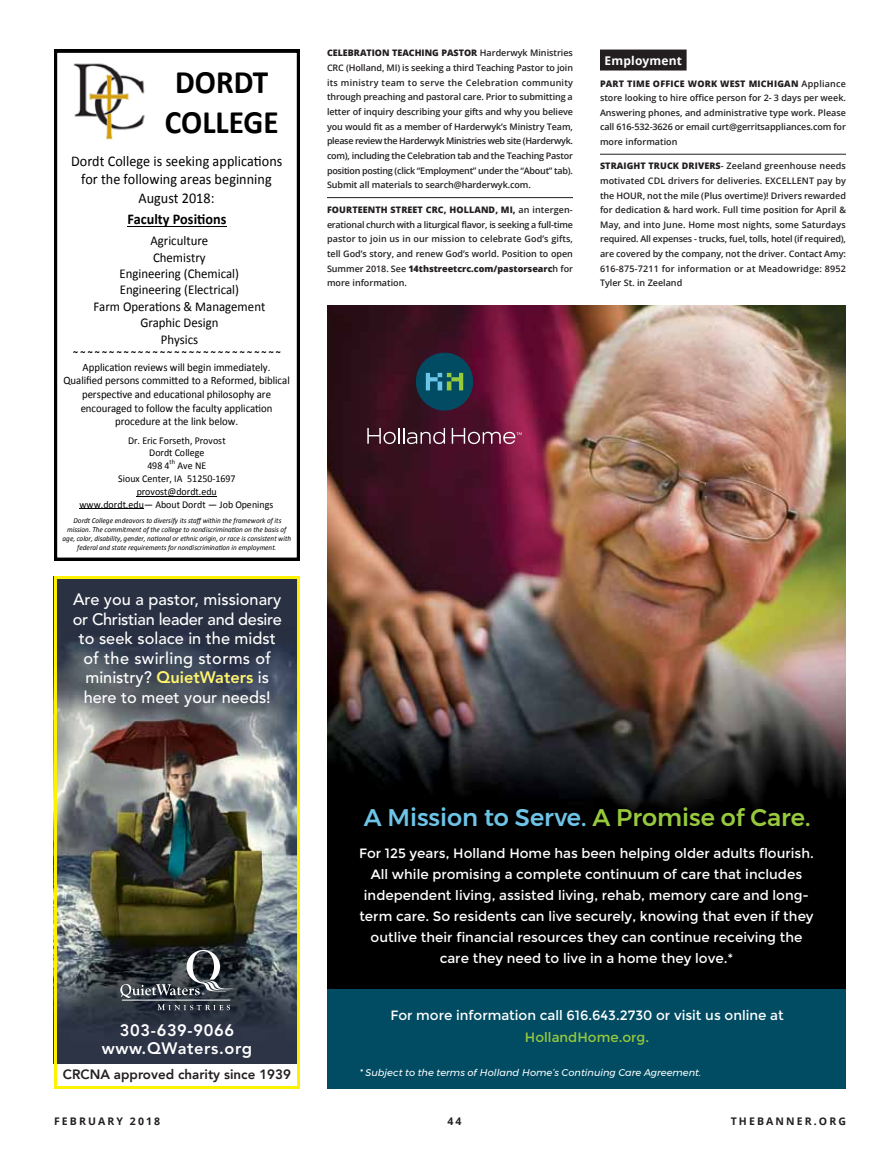
<style>
.page{position:relative;width:891px;height:1161px;background:#fff}
.page>*{position:absolute;margin:0;border:0;box-sizing:border-box;transform-origin:0 0}
.t1{font:700 32.85px/40.2px "Calibri";color:#000;text-align:center;scale:.95 1}
.t2{font:500 24px "Montserrat";color:#6ec4e7}
.t3{font:500 16.5px/19.5px "Avenir LT Std";color:#fff;text-align:center}
.t4{font:800 16.5px/18px "Avenir LT Std";letter-spacing:.04em;color:#fff;text-align:center}
.t5{font:14.85px/18.1px "Calibri";color:#000;text-align:center;scale:.95 1}
.t6{font:700 14.85px "Calibri";color:#000;scale:.95 1}
.t7{font:13.5px/21px "Montserrat";color:#fff;text-align:center}
.t8{font:13.5px/16.4px "Calibri";color:#000;text-align:center;scale:.95 1}
.t9{font:800 13.5px "Avenir";color:#231f20}
.t10{font:13.5px "Montserrat";color:#97c93d}
.t11{font:700 12px "Open Sans";letter-spacing:.015em;color:#fff}
.t12{font:11.25px/13.6px "Calibri";letter-spacing:-.005em;color:#000;text-align:center;scale:.95 1}
.t13{font:700 10.5px "Open Sans";letter-spacing:.2em;color:#231f20}
.t14{font:10.35px/12.8px "Calibri";letter-spacing:.005em;color:#000;scale:.95 1}
.t15{font:700 10.35px "Calibri";color:#000;scale:.95 1}
.t16{font:italic 9.75px "Montserrat";color:#fff}
.t17{font:600 9px/14.7px "Open Sans";color:#231f20;text-align:justify}
.t18{font:800 9px "Open Sans";letter-spacing:.01em;color:#231f20}
.t19{font:italic 7.5px/9.1px "Calibri";color:#000;text-align:center;scale:.95 1}
.t20{font:6.75px "Calibri";color:#000;scale:.95 1}
.s1{font-weight:800;color:#fff56d}
.s2{font-weight:800}
.s3{color:#97c93d}
</style>
<div class="page">
<img style="left:327px;top:305px;width:519px;height:684px">
<svg style="left:367px;top:428px;width:78px;height:16px"></svg>
<svg style="left:452px;top:428px;width:70px;height:17px"></svg>
<div style="left:416px;top:353px;width:57px;height:58px;background:#014c63;border-radius:50%"></div>
<svg style="left:426px;top:373px;width:37px;height:17px"></svg>
<div style="left:327px;top:989px;width:519px;height:100px;background:#014c63"></div>
<img style="left:58px;top:580px;width:238px;height:483px">
<div style="left:54px;top:576px;width:246px;height:513px;border:3px solid #fff200"></div>
<hr style="left:122px;top:1000px;width:108px;height:1px;background:#fff">
<svg style="left:158px;top:1004px;width:72px;height:6px"></svg>
<svg style="left:120px;top:950px;width:114px;height:48px;background:#41464b"></svg>
<hr style="left:327px;top:197px;width:246px;height:1px;background:#231f20">
<svg style="left:54px;top:50px;width:246px;height:510px"></svg>
<hr style="left:127px;top:226px;width:100px;height:1px;background:#000">
<hr style="left:137px;top:496px;width:80px;height:1px;background:#000">
<hr style="left:80px;top:509px;width:64px;height:1px;background:#000">
<img style="left:67px;top:56px;width:84px;height:90px">
<div style="left:600px;top:50px;width:87px;height:21px;background:#231f20"></div>
<hr style="left:600px;top:154px;width:246px;height:1px;background:#231f20">
<h1 class="t1" style="left:165px;top:62px;width:121px">DORDT<br>COLLEGE</h1>
<h3 class="t5" style="left:71px;top:152px;width:224px">Dordt College is seeking applications for the following areas beginning<br>August 2018:</h3>
<h3 class="t6" style="left:127px;top:210px;width:106px">Faculty Positions</h3>
<h3 class="t8" style="left:93px;top:232px;width:182px">Agriculture<br>Chemistry<br>Engineering (Chemical)<br>Engineering (Electrical)<br>Farm Operations &amp; Management<br>Graphic Design<br>Physics</h3>
<p class="t15" style="left:73px;top:347px;width:220px">~ ~ ~ ~ ~ ~ ~ ~ ~ ~ ~ ~ ~ ~ ~ ~ ~ ~ ~ ~ ~ ~ ~ ~ ~ ~ ~ ~ ~</p>
<p class="t12" style="left:63px;top:360px;width:240px">Application reviews will begin immediately.<br>Qualified persons committed to a Reformed, biblical perspective and educational philosophy are encouraged to follow the faculty application procedure at the link below.</p>
<p class="t14" style="left:147px;top:434px;width:84px;text-indent:-19px">Dr. Eric Forseth, Provost<br>Dordt College<br>498 4</p>
<p class="t20" style="left:170px;top:458px;width:7px">th</p>
<p class="t14" style="left:177px;top:459px;width:32px">Ave NE</p>
<p class="t14" style="left:118px;top:472px;width:125px">Sioux Center, IA 51250-1697</p>
<p class="t14" style="left:137px;top:485px;width:86px">provost@dordt.edu</p>
<p class="t14" style="left:80px;top:498px;width:205px">www.dordt.edu— About Dordt — Job Openings</p>
<p class="t19" style="left:63px;top:515px;width:242px">Dordt College endeavors to diversify its staff within the framework of its mission. The commitment of the college to nondiscrimination on the basis of age, color, disability, gender, national or ethnic origin, or race is consistent with federal and state requirements for nondiscrimination in employment.</p>
<h3 class="t3" style="left:73px;top:590px;width:211px">Are you a pastor, missionary or Christian leader and desire to seek solace in the midst of the swirling storms of ministry? <span class="s1">QuietWaters</span> is here to meet your needs!</h3>
<p class="t17" style="left:327px;top:46px;width:248px"><span class="s2">CELEBRATION TEACHING PASTOR</span> Harderwyk Ministries CRC (Holland, MI) is seeking a third Teaching Pastor to join its ministry team to serve the Celebration community through preaching and pastoral care. Prior to submitting a letter of inquiry describing your gifts and why you believe you would fit as a member of Harderwyk’s Ministry Team, please review the Harderwyk Ministries web site (Harderwyk. com), including the Celebration tab and the Teaching Pastor position posting (click “Employment” under the “About” tab).<br>Submit all materials to search@harderwyk.com.</p>
<p class="t18" style="left:327px;top:203px;width:106px">FOURTEENTH STREET CRC</p>
<p class="t18" style="left:444px;top:203px;width:13px">, HOLLAN</p>
<p class="t17" style="left:327px;top:202px;width:248px;text-indent:162px"><span class="s2">D, MI,</span> an intergen&shy;erational church with a liturgical flavor, is seeking a full-time pastor to join us in our mission to celebrate God’s gifts, tell God’s story, and renew God’s world. Position to open Summer 2018. See <span class="s2">14THSTREETCRC.COM/PASTORSEARC</span>h for more information.</p>
<h3 class="t11" style="left:604px;top:52px;width:79px">EMPLOYMENT</h3>
<p class="t18" style="left:600px;top:77px;width:60px">PART TIME OFF</p>
<p class="t17" style="left:600px;top:76px;width:247px;text-indent:70px"><span class="s2">ICE WORK WEST MICHIGAN</span> Appliance store looking to hire office person for 2- 3 days per week.<br>Answering phones, and administrative type work. Please call 616-532-3626 or email curt@gerritsappliances.com for more information</p>
<p class="t17" style="left:600px;top:159px;width:248px"><span class="s2">STRAIGHT TRUCK DRIVERS</span>- Zeeland greenhouse needs motivated CDL drivers for deliveries. EXCELLENT pay by the HOUR, not the mile (Plus overtime)! Drivers rewarded for dedication &amp; hard work. Full time position for April &amp; May, and into June. Home most nights, some Saturdays required. All expenses - trucks, fuel, tolls, hotel (if required), are covered by the company, not the driver. Contact Amy:<br>616-875-7211 for information or at Meadowridge: 8952<br>Tyler St. in Zeeland</p>
<h3 class="t4" style="left:102px;top:1021px;width:152px">303-639-9066 www.QWaters.org</h3>
<h3 class="t9" style="left:63px;top:1064px;width:230px">CRCNA approved charity since 1939</h3>
<h2 class="t2" style="left:364px;top:799px;width:448px">A Mission to Serve. <span class="s3">A Promise of Care.</span></h2>
<p class="t7" style="left:359px;top:843px;width:456px">For 125 years, Holland Home has been helping older adults flourish.<br>All while promising a complete continuum of care that includes independent living, assisted living, rehab, memory care and long&shy;term care. So residents can live securely, knowing that even if they outlive their financial resources they can continue receiving the care they need to live in a home they love.*</p>
<h3 class="t7" style="left:390px;top:1005px;width:395px">For more information call 616.643.2730 or visit us online at</h3>
<h3 class="t10" style="left:525px;top:1029px;width:126px">HollandHome.org.</h3>
<p class="t16" style="left:360px;top:1065px;width:343px">* Subject to the terms of Holland Home’s Continuing Care Agreement.</p>
<p class="t13" style="left:54px;top:1114px;width:108px">FEBRUARY 2018</p>
<p class="t13" style="left:447px;top:1114px;width:16px">44</p>
<p class="t13" style="left:731px;top:1114px;width:117px">THEB ANNER.ORG</p>
</div>
